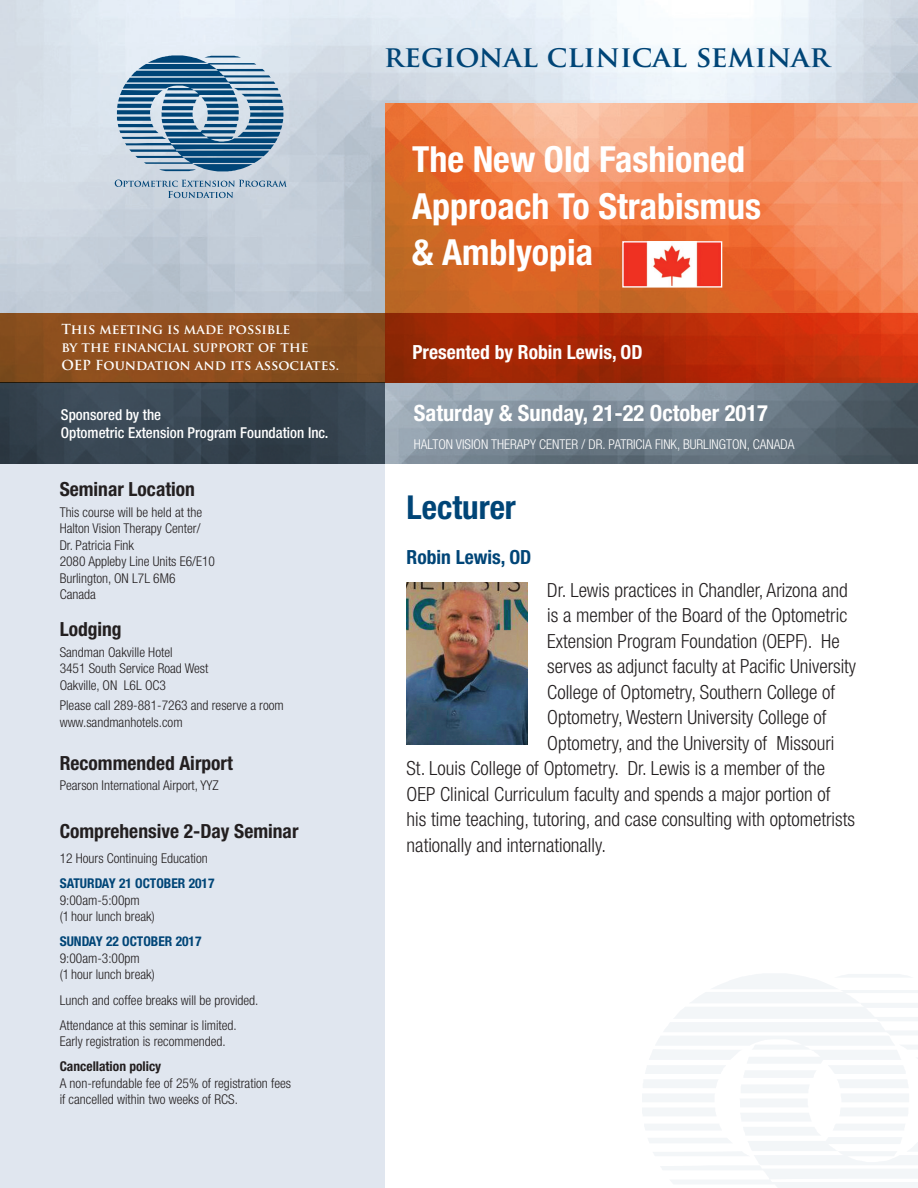
<style>
.page{position:relative;width:918px;height:1188px;background:#fff}
.page>*{position:absolute;margin:0;border:0;box-sizing:border-box;transform-origin:0 0}
.t1{font:700 condensed 36px/46.5px "Helvetica Neue";color:#fff}
.t2{font:700 condensed 33px "Helvetica Neue";color:#004577}
.t3{font:700 29.25px "Trajan Pro";color:#004577}
.t4{font:700 condensed 22.5px "Helvetica Neue";color:#fff}
.t5{font:300 condensed 19.5px "Helvetica Neue";color:#231f20}
.t6{font:700 condensed 19.5px "Helvetica Neue";color:#231f20}
.t7{font:700 condensed 19.5px "Helvetica Neue";color:#fff}
.t8{font:700 condensed 19.5px "Helvetica Neue";color:#004577}
.t9{font:500 condensed 15px/18px "Helvetica Neue";color:#fff}
.t10{font:300 condensed 13.5px/16.5px "Helvetica Neue";color:#231f20}
.t11{font:700 13.5px/18px "Trajan Pro";color:#fff}
.t12{font:300 condensed 13.5px "Helvetica Neue";color:#fff}
.s1{font-weight:700;color:#004577}
.s2{font-weight:700}
</style>
<div class="page">
<svg style="left:642px;top:974px;width:276px;height:214px"></svg>
<div style="left:0;top:461px;width:384px;height:727px;background:#e0e6ef"></div>
<img style="left:0;top:0;width:918px;height:463px">
<img style="left:0;top:382px;width:384px;height:82px">
<img style="left:385px;top:104px;width:533px;height:279px">
<svg style="left:115px;top:180px;width:172px;height:18px;background:#acbece"></svg>
<svg style="left:117px;top:55px;width:166px;height:116px;background:#7297b4"></svg>
<img style="left:0;top:313px;width:918px;height:69px">
<img style="left:406px;top:582px;width:121px;height:162px">
<img style="left:624px;top:243px;width:96px;height:43px">
<div style="left:622px;top:241px;width:100px;height:47px;border:1px solid #fff"></div>
<p class="t11" style="left:61px;top:320px;width:279px">This meeting is made possible<br>by the financial support of the<br>OEP Foundation and its associates.</p>
<p class="t9" style="left:61px;top:406px;width:269px">Sponsored by the<br>Optometric Extension Program Foundation Inc.</p>
<p class="t6" style="left:60px;top:477px;width:137px">Seminar Location</p>
<p class="t10" style="left:60px;top:504px;width:157px">This course will be held at the<br>Halton Vision Therapy Center/<br>Dr. Patricia Fink<br>2080 Appleby Line Units E6/E10<br>Burlington, ON L7L 6M6<br>Canada</p>
<p class="t6" style="left:60px;top:617px;width:64px">Lodging</p>
<p class="t10" style="left:60px;top:644px;width:150px">Sandman Oakville Hotel<br>3451 South Service Road West<br>Oakville, ON L6L OC3</p>
<p class="t10" style="left:60px;top:697px;width:226px">Please call 289-881-7263 and reserve a room www.sandmanhotels.com</p>
<p class="t6" style="left:60px;top:751px;width:175px">Recommended Airport</p>
<p class="t10" style="left:60px;top:777px;width:160px">Pearson International Airport, YYZ</p>
<p class="t6" style="left:60px;top:819px;width:240px">Comprehensive 2-Day Seminar</p>
<p class="t10" style="left:60px;top:850px;width:150px">12 Hours Continuing Education</p>
<p class="t10" style="left:60px;top:875px;width:156px"><span class="s1">SATURDAY 21 OCTOBER 2017<br></span>9:00am-5:00pm<br>(1 hour lunch break)</p>
<p class="t10" style="left:60px;top:933px;width:143px"><span class="s1">SUNDAY 22 OCTOBER 2017<br></span>9:00am-3:00pm<br>(1 hour lunch break)</p>
<p class="t10" style="left:60px;top:991px;width:200px">Lunch and coffee breaks will be provided.</p>
<p class="t10" style="left:60px;top:1017px;width:179px">Attendance at this seminar is limited.<br>Early registration is recommended.</p>
<p class="t10" style="left:60px;top:1058px;width:233px"><span class="s2">Cancellation policy<br></span>A non-refundable fee of 25% of registration fees if cancelled within two weeks of RCS.</p>
<p class="t3" style="left:384px;top:38px;width:447px">regional clinical seminar</p>
<p class="t1" style="left:412px;top:136px;width:350px">The New Old Fashioned<br>Approach To Strabismus &amp; Amblyopia</p>
<p class="t7" style="left:412px;top:340px;width:232px">Presented by Robin Lewis, OD</p>
<p class="t4" style="left:414px;top:400px;width:356px">Saturday &amp; Sunday, 21-22 October 2017</p>
<p class="t12" style="left:414px;top:437px;width:382px">HALTON VISION THERAPY CENTER / DR. PATRICIA FINK, BURLINGTON, CANADA</p>
<p class="t2" style="left:407px;top:488px;width:111px">Lecturer</p>
<p class="t8" style="left:407px;top:546px;width:126px">Robin Lewis, OD</p>
<p class="t5" style="left:547px;top:579px;width:302px">Dr. Lewis practices in Chandler, Arizona and</p>
<p class="t5" style="left:547px;top:604px;width:301px">is a member of the Board of the Optometric</p>
<p class="t5" style="left:547px;top:630px;width:294px">Extension Program Foundation (OEPF). He</p>
<p class="t5" style="left:547px;top:655px;width:310px">serves as adjunct faculty at Pacific University</p>
<p class="t5" style="left:547px;top:681px;width:289px">College of Optometry, Southern College of</p>
<p class="t5" style="left:547px;top:706px;width:281px">Optometry, Western University College of</p>
<p class="t5" style="left:547px;top:732px;width:289px">Optometry, and the University of Missouri</p>
<p class="t5" style="left:407px;top:757px;width:420px">St. Louis College of Optometry. Dr. Lewis is a member of the</p>
<p class="t5" style="left:407px;top:783px;width:425px">OEP Clinical Curriculum faculty and spends a major portion of</p>
<p class="t5" style="left:407px;top:808px;width:450px">his time teaching, tutoring, and case consulting with optometrists</p>
<p class="t5" style="left:407px;top:834px;width:201px">nationally and internationally.</p>
</div>
